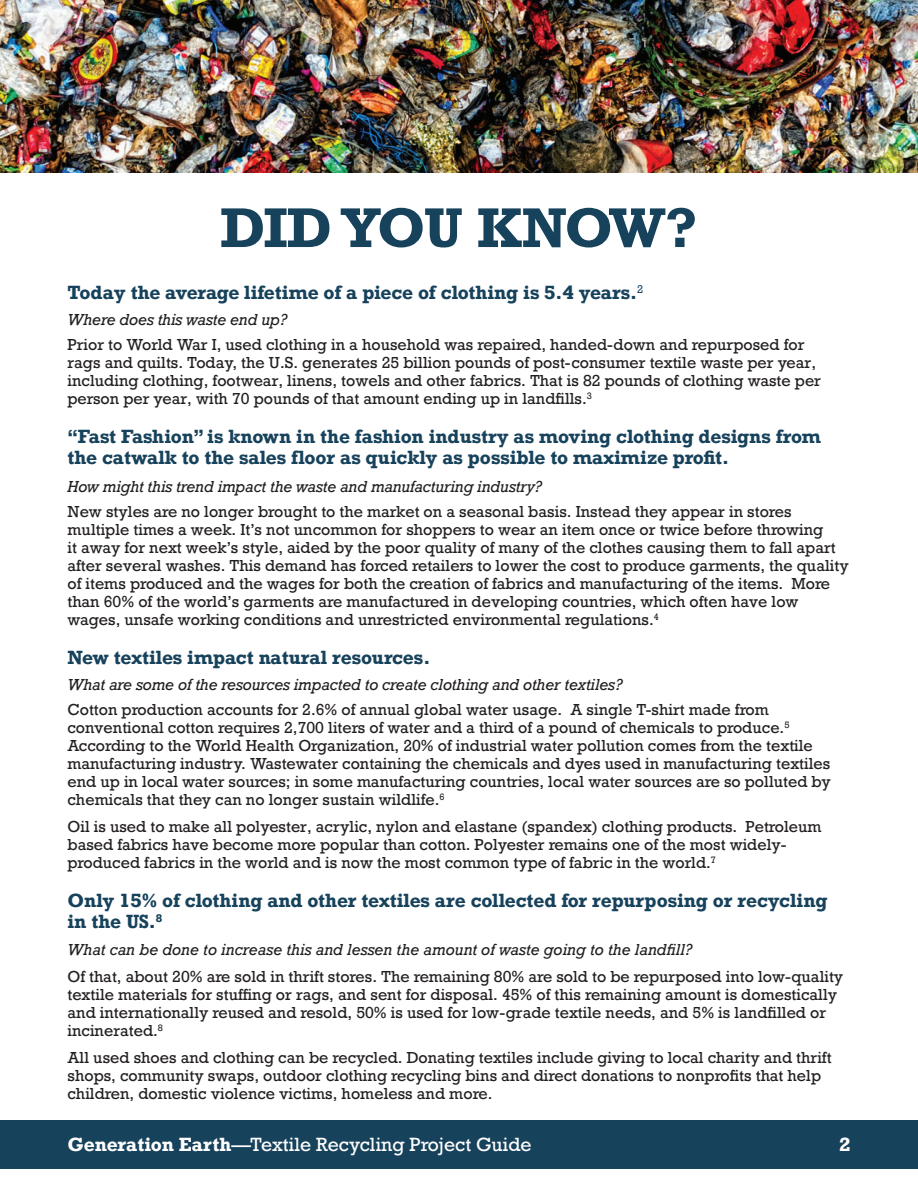
<style>
.page{position:relative;width:918px;height:1188px;background:#fff}
.page>*{position:absolute;margin:0;border:0;box-sizing:border-box;transform-origin:0 0}
.t1{font:700 52.5px "Rockwell";letter-spacing:-.035em;color:#17425c}
.t2{font:700 18px/21px "Rockwell";color:#17425c}
.t3{font:18px "Rockwell";color:#fff}
.t4{font:700 18px "Rockwell";color:#fff}
.t5{font:15px/18px "Rockwell";color:#231f20}
.t6{font:italic 15px "Rockwell";letter-spacing:-.01em;color:#231f20}
.s1{font-weight:700}
</style>
<div class="page">
<div style="left:0;top:1120px;width:918px;height:49px;background:#17425c"></div>
<img style="left:0;top:0;width:918px;height:173px">
<h1 class="t1" style="left:221px;top:194px;width:478px">DID YOU KNOW?</h1>
<p class="t2" style="left:68px;top:281px;width:577px">Today the average lifetime of a piece of clothing is 5.4 years.<sup>2</sup></p>
<p class="t6" style="left:68px;top:310px;width:221px">Where does this waste end up?</p>
<p class="t5" style="left:68px;top:336px;width:755px">Prior to World War I, used clothing in a household was repaired, handed-down and repurposed for rags and quilts. Today, the U.S. generates 25 billion pounds of post-consumer textile waste per year, including clothing, footwear, linens, towels and other fabrics. That is 82 pounds of clothing waste per person per year, with 70 pounds of that amount ending up in landfills.<sup>3</sup></p>
<p class="t2" style="left:68px;top:425px;width:755px">“Fast Fashion” is known in the fashion industry as moving clothing designs from the catwalk to the sales floor as quickly as possible to maximize profit.</p>
<p class="t6" style="left:68px;top:478px;width:476px">How might this trend impact the waste and manufacturing industry?</p>
<p class="t5" style="left:68px;top:503px;width:783px">New styles are no longer brought to the market on a seasonal basis. Instead they appear in stores multiple times a week. It’s not uncommon for shoppers to wear an item once or twice before throwing<br>it away for next week’s style, aided by the poor quality of many of the clothes causing them to fall apart after several washes. This demand has forced retailers to lower the cost to produce garments, the quality of items produced and the wages for both the creation of fabrics and manufacturing of the items. More than 60% of the world’s garments are manufactured in developing countries, which often have low wages, unsafe working conditions and unrestricted environmental regulations.<sup>4</sup></p>
<p class="t2" style="left:68px;top:647px;width:364px">New textiles impact natural resources.</p>
<p class="t6" style="left:68px;top:676px;width:557px">What are some of the resources impacted to create clothing and other textiles?</p>
<p class="t5" style="left:68px;top:701px;width:765px">Cotton production accounts for 2.6% of annual global water usage. A single T-shirt made from conventional cotton requires 2,700 liters of water and a third of a pound of chemicals to produce.<sup>5<br></sup>According to the World Health Organization, 20% of industrial water pollution comes from the textile manufacturing industry. Wastewater containing the chemicals and dyes used in manufacturing textiles end up in local water sources; in some manufacturing countries, local water sources are so polluted by chemicals that they can no longer sustain wildlife.<sup>6</sup></p>
<p class="t5" style="left:68px;top:818px;width:756px">Oil is used to make all polyester, acrylic, nylon and elastane (spandex) clothing products. Petroleum based fabrics have become more popular than cotton. Polyester remains one of the most widely&shy;produced fabrics in the world and is now the most common type of fabric in the world.<sup>7</sup></p>
<p class="t2" style="left:68px;top:890px;width:761px">Only 15% of clothing and other textiles are collected for repurposing or recycling in the US.<sup>8</sup></p>
<p class="t6" style="left:68px;top:940px;width:626px">What can be done to increase this and lessen the amount of waste going to the landfill?</p>
<p class="t5" style="left:68px;top:968px;width:777px">Of that, about 20% are sold in thrift stores. The remaining 80% are sold to be repurposed into low-quality textile materials for stuffing or rags, and sent for disposal. 45% of this remaining amount is domestically and internationally reused and resold, 50% is used for low-grade textile needs, and 5% is landfilled or incinerated.<sup>8</sup></p>
<p class="t5" style="left:68px;top:1049px;width:766px">All used shoes and clothing can be recycled. Donating textiles include giving to local charity and thrift shops, community swaps, outdoor clothing recycling bins and direct donations to nonprofits that help children, domestic violence victims, homeless and more.</p>
<p class="t3" style="left:68px;top:1133px;width:466px"><span class="s1">Generation Earth</span>—Textile Recycling Project Guide</p>
<p class="t4" style="left:839px;top:1132px;width:13px">2</p>
</div>
